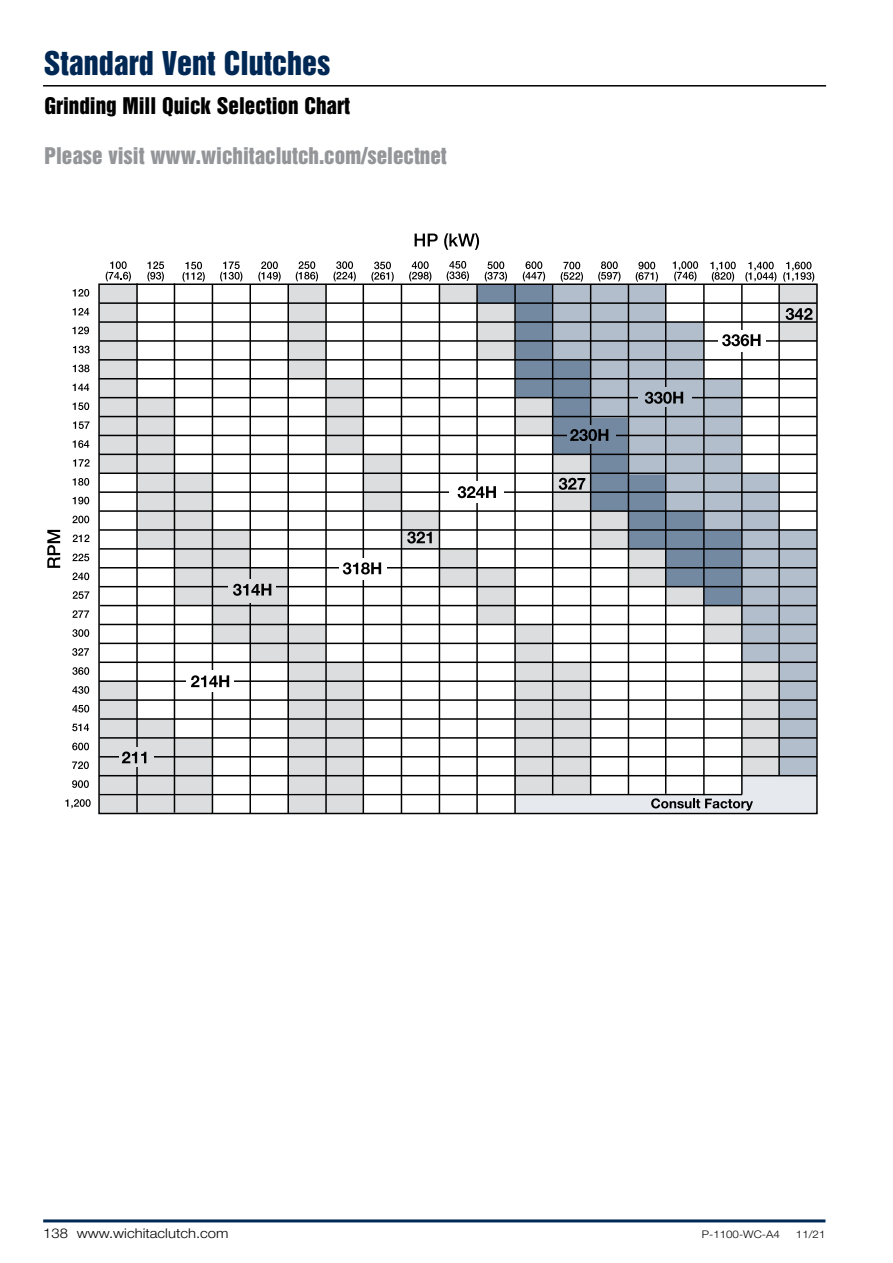
<style>
.page{position:relative;width:893px;height:1263px;background:#fff}
.page>*{position:absolute;margin:0;border:0;box-sizing:border-box;transform-origin:0 0}
.t1{font:30px "Helvetica Inserat LT Std";color:#002855}
.t2{font:21px "Helvetica Inserat LT Std";color:#939598}
.t3{font:21px "Helvetica Inserat LT Std";color:#000}
.t4{font:300 13.5px "Helvetica Neue LT Std";color:#000;scale:1.1 1}
.t5{font:300 10.5px "Helvetica Neue LT Std";color:#000;scale:1.1 1}
</style>
<div class="page">
<hr style="left:43px;top:1219px;width:782px;height:3px;background:#002855">
<hr style="left:43px;top:85px;width:783px;height:2px;background:#000">
<svg style="left:98px;top:283px;width:720px;height:531px"></svg>
<div style="left:229px;top:580px;width:47px;height:23px;background:#dcddde"></div>
<div style="left:187px;top:671px;width:47px;height:21px;background:#fff"></div>
<div style="left:339px;top:559px;width:47px;height:21px;background:#fff"></div>
<div style="left:450px;top:482px;width:54px;height:21px;background:#fff"></div>
<div style="left:718px;top:330px;width:48px;height:21px;background:#fff"></div>
<div style="left:567px;top:425px;width:49px;height:18px;background:#7389a2"></div>
<div style="left:638px;top:387px;width:53px;height:20px;background:#b3becc"></div>
<svg style="left:106px;top:261px;width:25px;height:20px"></svg>
<svg style="left:147px;top:261px;width:17px;height:20px"></svg>
<svg style="left:182px;top:262px;width:23px;height:20px"></svg>
<svg style="left:220px;top:262px;width:22px;height:19px"></svg>
<svg style="left:258px;top:261px;width:23px;height:20px"></svg>
<svg style="left:296px;top:261px;width:22px;height:20px"></svg>
<svg style="left:333px;top:261px;width:23px;height:20px"></svg>
<svg style="left:371px;top:262px;width:23px;height:20px"></svg>
<svg style="left:409px;top:261px;width:22px;height:20px"></svg>
<svg style="left:447px;top:261px;width:22px;height:20px"></svg>
<svg style="left:485px;top:261px;width:22px;height:20px"></svg>
<svg style="left:523px;top:261px;width:22px;height:20px"></svg>
<svg style="left:561px;top:262px;width:22px;height:20px"></svg>
<svg style="left:598px;top:261px;width:23px;height:20px"></svg>
<svg style="left:636px;top:262px;width:22px;height:20px"></svg>
<svg style="left:673px;top:261px;width:25px;height:20px"></svg>
<svg style="left:710px;top:262px;width:26px;height:20px"></svg>
<svg style="left:745px;top:262px;width:31px;height:20px"></svg>
<svg style="left:783px;top:262px;width:31px;height:20px"></svg>
<svg style="left:73px;top:289px;width:16px;height:8px"></svg>
<svg style="left:73px;top:308px;width:16px;height:7px"></svg>
<svg style="left:72px;top:327px;width:17px;height:7px"></svg>
<svg style="left:73px;top:346px;width:17px;height:7px"></svg>
<svg style="left:73px;top:365px;width:16px;height:7px"></svg>
<svg style="left:73px;top:384px;width:16px;height:7px"></svg>
<svg style="left:73px;top:402px;width:16px;height:8px"></svg>
<svg style="left:73px;top:421px;width:17px;height:8px"></svg>
<svg style="left:73px;top:440px;width:16px;height:8px"></svg>
<svg style="left:73px;top:459px;width:17px;height:8px"></svg>
<svg style="left:73px;top:478px;width:16px;height:8px"></svg>
<svg style="left:73px;top:497px;width:16px;height:7px"></svg>
<svg style="left:72px;top:516px;width:17px;height:7px"></svg>
<svg style="left:73px;top:534px;width:16px;height:8px"></svg>
<svg style="left:72px;top:554px;width:17px;height:7px"></svg>
<svg style="left:72px;top:572px;width:17px;height:8px"></svg>
<svg style="left:73px;top:591px;width:16px;height:8px"></svg>
<svg style="left:72px;top:610px;width:17px;height:8px"></svg>
<svg style="left:72px;top:629px;width:17px;height:8px"></svg>
<svg style="left:72px;top:648px;width:17px;height:8px"></svg>
<svg style="left:72px;top:667px;width:17px;height:8px"></svg>
<svg style="left:72px;top:686px;width:17px;height:8px"></svg>
<svg style="left:72px;top:705px;width:17px;height:7px"></svg>
<svg style="left:72px;top:724px;width:17px;height:7px"></svg>
<svg style="left:72px;top:743px;width:17px;height:7px"></svg>
<svg style="left:72px;top:761px;width:17px;height:8px"></svg>
<svg style="left:72px;top:780px;width:17px;height:8px"></svg>
<svg style="left:65px;top:799px;width:26px;height:9px"></svg>
<svg style="left:47px;top:530px;width:13px;height:38px"></svg>
<svg style="left:415px;top:234px;width:23px;height:12px"></svg>
<svg style="left:444px;top:233px;width:35px;height:17px"></svg>
<svg style="left:407px;top:531px;width:25px;height:12px"></svg>
<svg style="left:233px;top:584px;width:38px;height:12px"></svg>
<svg style="left:99px;top:675px;width:130px;height:138px"></svg>
<svg style="left:343px;top:562px;width:38px;height:12px"></svg>
<svg style="left:458px;top:486px;width:38px;height:12px"></svg>
<svg style="left:559px;top:478px;width:26px;height:12px"></svg>
<svg style="left:570px;top:429px;width:38px;height:12px"></svg>
<svg style="left:722px;top:334px;width:38px;height:12px"></svg>
<svg style="left:645px;top:392px;width:38px;height:12px"></svg>
<svg style="left:514px;top:624px;width:303px;height:188px"></svg>
<svg style="left:786px;top:308px;width:26px;height:12px"></svg>
<p class="t1" style="left:44px;top:45px;width:288px">Standard Vent Clutches</p>
<p class="t3" style="left:44px;top:93px;width:307px">Grinding Mill Quick Selection Chart</p>
<p class="t2" style="left:44px;top:143px;width:404px">Please visit www.wichitaclutch.com/selectnet</p>
<p class="t4" style="left:43px;top:1225px;width:170px">138 www.wichitaclutch.com</p>
<p class="t5" style="left:702px;top:1228px;width:72px">P-1100-WC-A4</p>
<p class="t5" style="left:796px;top:1228px;width:28px">11/21</p>
</div>
